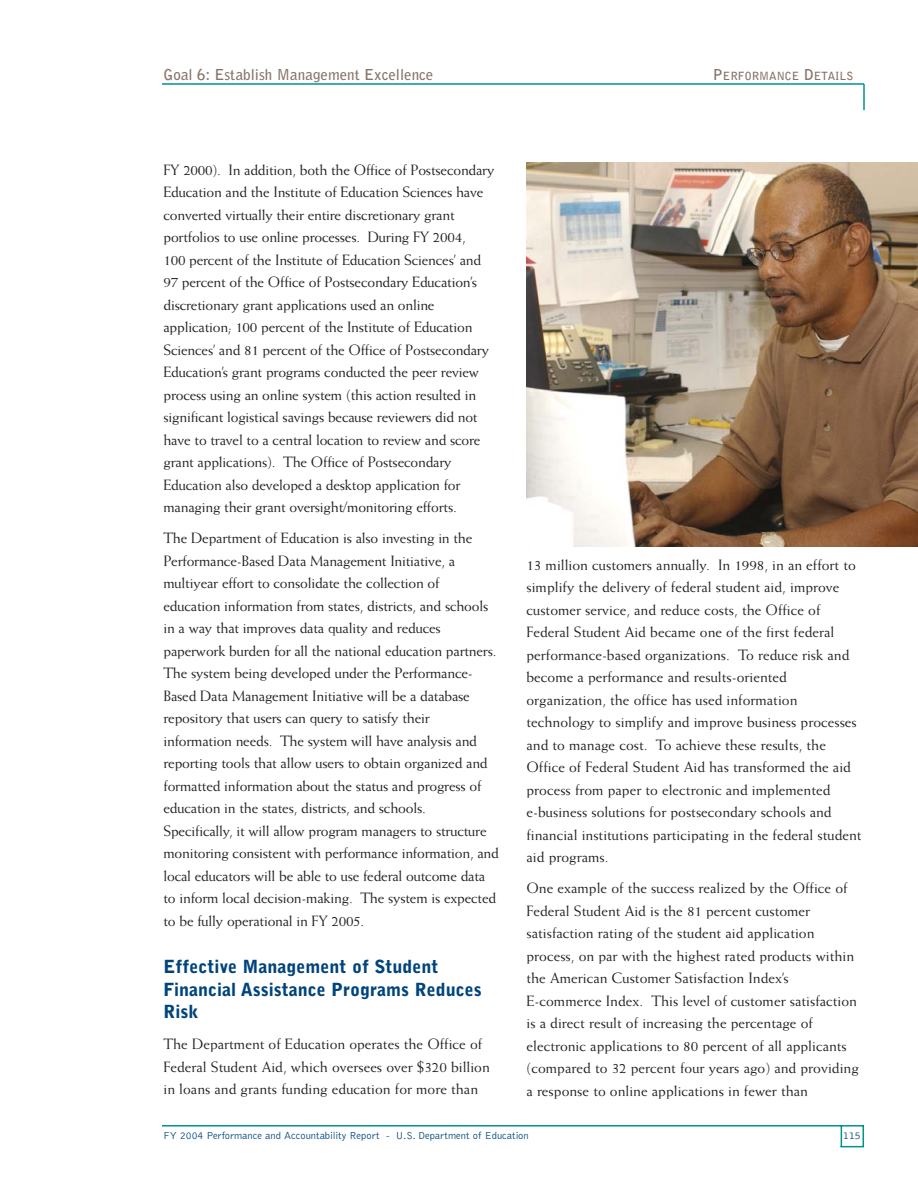
<style>
.page{position:relative;width:918px;height:1188px;background:#fff}
.page>*{position:absolute;margin:0;border:0;box-sizing:border-box;transform-origin:0 0}
.t1{font:900 18px/22.5px "Bell Gothic";color:#00447c}
.t2{font:15px/22.5px "Weiss";letter-spacing:-.015em;color:#231f20}
.t3{font:700 15px "Bell Gothic";color:#87746a}
.t4{font:700 11.25px "Bell Gothic";color:#87746a}
.t5{font:300 10.5px "Bell Gothic";color:#00447c}
.s1{font-size:15px}
</style>
<div class="page">
<hr style="left:162px;top:83px;width:702px;height:2px;background:#009390">
<hr style="left:863px;top:84px;width:2px;height:26px;background:#009390">
<hr style="left:162px;top:1125px;width:702px;height:2px;background:#009390">
<svg style="left:841px;top:1126px;width:23px;height:21px"></svg>
<img style="left:526px;top:162px;width:392px;height:385px">
<p class="t3" style="left:163px;top:69px;width:271px">Goal 6: Establish Management Excellence</p>
<p class="t4" style="left:713px;top:72px;width:142px"><span class="s1">P</span>ERFORMANCE <span class="s1">D</span>ETAILS</p>
<p class="t2" style="left:164px;top:159px;width:333px">FY 2000). In addition, both the Office of Postsecondary Education and the Institute of Education Sciences have converted virtually their entire discretionary grant portfolios to use online processes. During FY 2004,<br>100 percent of the Institute of Education Sciences’ and 97 percent of the Office of Postsecondary Education’s discretionary grant applications used an online application; 100 percent of the Institute of Education Sciences’ and 81 percent of the Office of Postsecondary Education’s grant programs conducted the peer review process using an online system (this action resulted in significant logistical savings because reviewers did not have to travel to a central location to review and score grant applications). The Office of Postsecondary Education also developed a desktop application for managing their grant oversight/monitoring efforts.</p>
<p class="t2" style="left:164px;top:528px;width:337px">The Department of Education is also investing in the Performance-Based Data Management Initiative, a multiyear effort to consolidate the collection of education information from states, districts, and schools in a way that improves data quality and reduces paperwork burden for all the national education partners.<br>The system being developed under the Performance-Based Data Management Initiative will be a database repository that users can query to satisfy their information needs. The system will have analysis and reporting tools that allow users to obtain organized and formatted information about the status and progress of education in the states, districts, and schools.<br>Specifically, it will allow program managers to structure monitoring consistent with performance information, and local educators will be able to use federal outcome data to inform local decision-making. The system is expected to be fully operational in FY 2005.</p>
<p class="t1" style="left:164px;top:957px;width:320px">Effective Management of Student<br>Financial Assistance Programs Reduces<br>Risk</p>
<p class="t2" style="left:164px;top:1034px;width:328px">The Department of Education operates the Office of<br>Federal Student Aid, which oversees over $320 billion in loans and grants funding education for more than</p>
<p class="t2" style="left:526px;top:555px;width:337px">13 million customers annually. In 1998, in an effort to simplify the delivery of federal student aid, improve customer service, and reduce costs, the Office of Federal Student Aid became one of the first federal performance-based organizations. To reduce risk and become a performance and results-oriented organization, the office has used information technology to simplify and improve business processes and to manage cost. To achieve these results, the Office of Federal Student Aid has transformed the aid process from paper to electronic and implemented e-business solutions for postsecondary schools and financial institutions participating in the federal student aid programs.</p>
<p class="t2" style="left:526px;top:878px;width:334px">One example of the success realized by the Office of Federal Student Aid is the 81 percent customer satisfaction rating of the student aid application process, on par with the highest rated products within the American Customer Satisfaction Index’s E-commerce Index. This level of customer satisfaction is a direct result of increasing the percentage of electronic applications to 80 percent of all applicants (compared to 32 percent four years ago) and providing a response to online applications in fewer than</p>
<p class="t5" style="left:164px;top:1132px;width:367px">FY 2004 Performance and Accountability Report - U.S. Department of Education</p>
<p class="t5" style="left:843px;top:1132px;width:19px">115</p>
</div>
